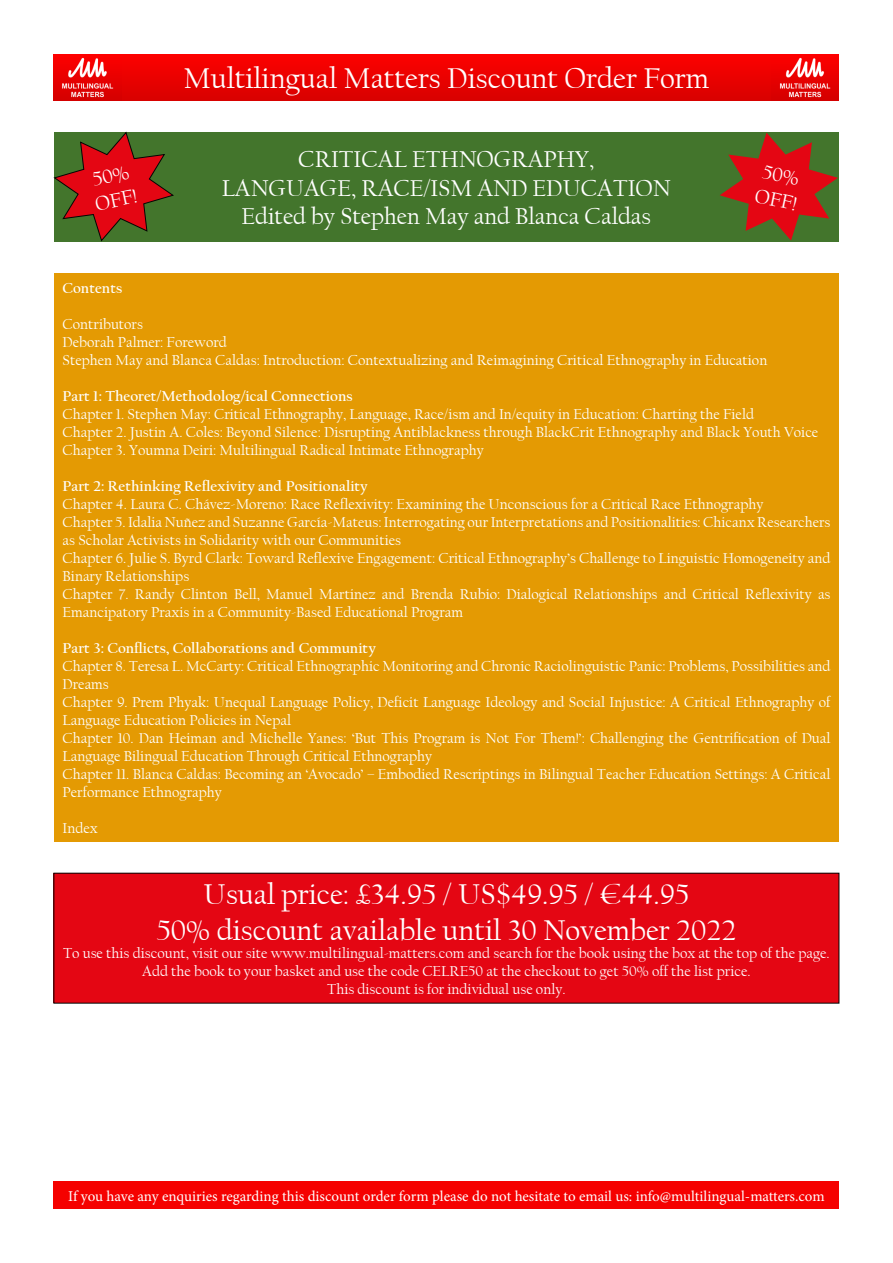
<style>
.page{position:relative;width:893px;height:1263px;background:#fff}
.page>*{position:absolute;margin:0;border:0;box-sizing:border-box;transform-origin:0 0}
.t1{font:30px "Californian FB";color:#fff}
.t2{font:24px/28.8px "Californian FB";color:#fff;text-align:center}
.t3{font:20.7px/24.9px "Californian FB";color:#fff}
.t4{font:15px/18px "Californian FB";color:#fff}
.t5{font:700 15px "Californian FB";color:#fff}
.t6{font:15px "Minion Pro";letter-spacing:-.005em;color:#fff}
</style>
<div class="page">
<div style="left:54px;top:54px;width:785px;height:46px;background:linear-gradient(to bottom,#fd0100,#da0100)"></div>
<img style="left:54px;top:54px;width:67px;height:46px">
<img style="left:771px;top:54px;width:68px;height:46px">
<div style="left:54px;top:1181px;width:785px;height:28px;background:#f50100"></div>
<div style="left:54px;top:273px;width:785px;height:568px;background:#e49a03"></div>
<div style="left:54px;top:873px;width:785px;height:130px;background:#e40613"></div>
<div style="left:54px;top:132px;width:785px;height:109px;background:#43752c"></div>
<svg style="left:720px;top:133px;width:118px;height:108px"></svg>
<svg style="left:53px;top:132px;width:121px;height:110px"></svg>
<p class="t3" style="left:88px;top:168px;width:44px;rotate:-12deg">50%<br>OFF!</p>
<p class="t1" style="left:184px;top:62px;width:527px">Multilingual Matters Discount Order Form</p>
<p class="t2" style="left:222px;top:145px;width:450px">CRITICAL ETHNOGRAPHY,<br>LANGUAGE, RACE/ISM AND EDUCATION</p>
<p class="t2" style="left:241px;top:202px;width:411px">Edited by Stephen May and Blanca Caldas</p>
<p class="t3" style="left:763px;top:159px;width:44px;rotate:12deg">50%<br>OFF!</p>
<p class="t5" style="left:63px;top:279px;width:61px">Contents</p>
<p class="t4" style="left:63px;top:315px;width:82px">Contributors</p>
<p class="t4" style="left:63px;top:333px;width:166px">Deborah Palmer: Foreword</p>
<p class="t4" style="left:63px;top:351px;width:706px">Stephen May and Blanca Caldas: Introduction: Contextualizing and Reimagining Critical Ethnography in Education</p>
<p class="t5" style="left:63px;top:387px;width:292px">Part 1: Theoret/Methodolog/ical Connections</p>
<p class="t4" style="left:63px;top:405px;width:693px">Chapter 1. Stephen May: Critical Ethnography, Language, Race/ism and In/equity in Education: Charting the Field</p>
<p class="t4" style="left:63px;top:423px;width:757px">Chapter 2. Justin A. Coles: Beyond Silence: Disrupting Antiblackness through BlackCrit Ethnography and Black Youth Voice</p>
<p class="t4" style="left:63px;top:441px;width:423px">Chapter 3. Youmna Deiri: Multilingual Radical Intimate Ethnography</p>
<p class="t5" style="left:63px;top:477px;width:307px">Part 2: Rethinking Reflexivity and Positionality</p>
<p class="t4" style="left:63px;top:495px;width:702px">Chapter 4. Laura C. Chávez-Moreno: Race Reflexivity: Examining the Unconscious for a Critical Race Ethnography</p>
<p class="t4" style="left:63px;top:513px;width:769px">Chapter 5. Idalia Nuñez and Suzanne García-Mateus: Interrogating our Interpretations and Positionalities: Chicanx Researchers as Scholar Activists in Solidarity with our Communities</p>
<p class="t4" style="left:63px;top:549px;width:769px">Chapter 6. Julie S. Byrd Clark: Toward Reflexive Engagement: Critical Ethnography’s Challenge to Linguistic Homogeneity and<br>Binary Relationships</p>
<p class="t4" style="left:63px;top:585px;width:769px">Chapter 7. Randy Clinton Bell, Manuel Martinez and Brenda Rubio: Dialogical Relationships and Critical Reflexivity as<br>Emancipatory Praxis in a Community-Based Educational Program</p>
<p class="t5" style="left:63px;top:639px;width:315px">Part 3: Conflicts, Collaborations and Community</p>
<p class="t4" style="left:63px;top:657px;width:769px">Chapter 8. Teresa L. McCarty: Critical Ethnographic Monitoring and Chronic Raciolinguistic Panic: Problems, Possibilities and<br>Dreams</p>
<p class="t4" style="left:63px;top:693px;width:769px">Chapter 9. Prem Phyak: Unequal Language Policy, Deficit Language Ideology and Social Injustice: A Critical Ethnography of<br>Language Education Policies in Nepal</p>
<p class="t4" style="left:63px;top:729px;width:769px">Chapter 10. Dan Heiman and Michelle Yanes: ‘But This Program is Not For Them!’: Challenging the Gentrification of Dual<br>Language Bilingual Education Through Critical Ethnography</p>
<p class="t4" style="left:63px;top:765px;width:769px">Chapter 11. Blanca Caldas: Becoming an ‘Avocado’ – Embodied Rescriptings in Bilingual Teacher Education Settings: A Critical<br>Performance Ethnography</p>
<p class="t4" style="left:63px;top:819px;width:37px">Index</p>
<p class="t1" style="left:203px;top:878px;width:487px">Usual price: £34.95 / US$49.95 / €44.95</p>
<p class="t1" style="left:156px;top:914px;width:581px">50% discount available until 30 November 2022</p>
<p class="t4" style="left:63px;top:945px;width:768px;text-align:center">To use this discount, visit our site www.multilingual-matters.com and search for the book using the box at the top of the page.<br>Add the book to your basket and use the code CELRE50 at the checkout to get 50% off the list price.</p>
<p class="t4" style="left:327px;top:981px;width:240px">This discount is for individual use only.</p>
<p class="t6" style="left:68px;top:1186px;width:758px">If you have any enquiries regarding this discount order form please do not hesitate to email us: info@multilingual-matters.com</p>
</div>
